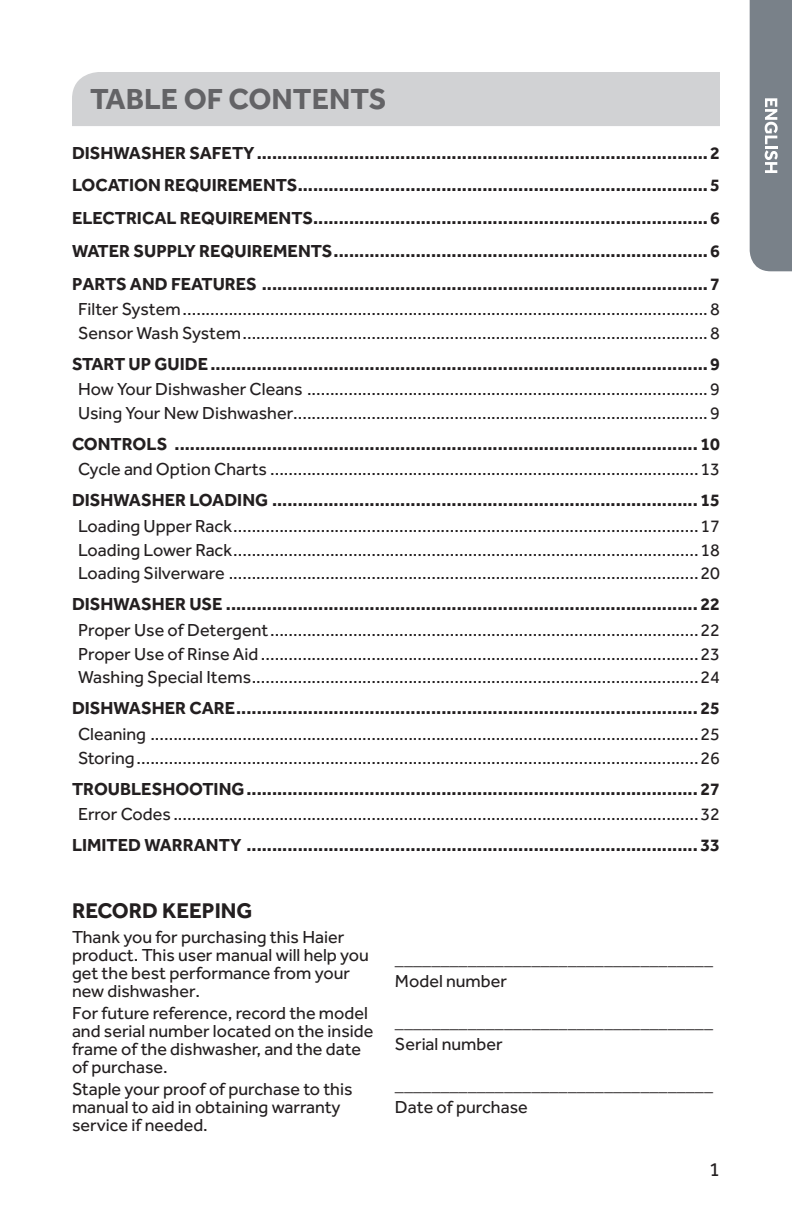
<style>
.page{position:relative;width:792px;height:1224px;background:#fff}
.page>*{position:absolute;margin:0;border:0;box-sizing:border-box;transform-origin:0 0}
.t1{font:700 30px "Effra";color:#636366}
.t2{font:700 22px "Effra";color:#231f20}
.t3{font:20px "Effra";color:#231f20}
.t4{font:18px/18px "Effra";color:#231f20}
.t5{font:700 18px/32.6px "Effra";color:#231f20;text-align:justify}
</style>
<div class="page">
<div style="left:750px;top:0;width:42px;height:271px;background:#798189"></div>
<div style="left:72px;top:72px;width:648px;height:54px;background:#d1d2d4"></div>
<h1 class="t1" style="left:90px;top:81px;width:298px">TABLE OF CONTENTS</h1>
<p class="t5" style="left:72px;top:136px;width:650px">DISHWASHER SAFETY........................................................................................2<br>LOCATION REQUIREMENTS................................................................................5<br>ELECTRICAL REQUIREMENTS.............................................................................6<br>WATER SUPPLY REQUIREMENTS.........................................................................6<br>PARTS AND FEATURES .......................................................................................7</p>
<p class="t4" style="left:78px;top:297px;width:643px;line-height:23.8px">Filter System..................................................................................................................8<br>Sensor Wash System.....................................................................................................8</p>
<p class="t5" style="left:72px;top:347px;width:650px">START UP GUIDE.................................................................................................9</p>
<p class="t4" style="left:78px;top:377px;width:643px;line-height:23.8px">How Your Dishwasher Cleans .......................................................................................9<br>Using Your New Dishwasher..........................................................................................9</p>
<p class="t5" style="left:72px;top:427px;width:649px">CONTROLS ...................................................................................................... 10</p>
<p class="t4" style="left:78px;top:460px;width:643px">Cycle and Option Charts .............................................................................................13</p>
<p class="t5" style="left:72px;top:484px;width:649px">DISHWASHER LOADING ................................................................................... 15</p>
<p class="t4" style="left:78px;top:514px;width:643px;line-height:23.8px;text-align:justify">Loading Upper Rack.....................................................................................................17<br>Loading Lower Rack.....................................................................................................18<br>Loading Silverware ......................................................................................................20</p>
<p class="t5" style="left:72px;top:588px;width:649px">DISHWASHER USE ............................................................................................ 22</p>
<p class="t4" style="left:78px;top:618px;width:643px;line-height:23.8px;text-align:justify">Proper Use of Detergent.............................................................................................22<br>Proper Use of Rinse Aid ...............................................................................................23<br>Washing Special Items.................................................................................................24</p>
<p class="t5" style="left:72px;top:692px;width:649px">DISHWASHER CARE.......................................................................................... 25</p>
<p class="t4" style="left:78px;top:722px;width:643px;line-height:23.8px">Cleaning .......................................................................................................................25<br>Storing..........................................................................................................................26</p>
<p class="t5" style="left:72px;top:772px;width:649px">TROUBLESHOOTING........................................................................................ 27</p>
<p class="t4" style="left:78px;top:805px;width:643px">Error Codes ..................................................................................................................32</p>
<p class="t5" style="left:72px;top:828px;width:649px">LIMITED WARRANTY ........................................................................................ 33</p>
<p class="t2" style="left:72px;top:897px;width:182px">RECORD KEEPING</p>
<p class="t4" style="left:72px;top:928px;width:298px">Thank you for purchasing this Haier product. This user manual will help you get the best performance from your new dishwasher.</p>
<p class="t4" style="left:72px;top:1004px;width:303px">For future reference, record the model and serial number located on the inside frame of the dishwasher, and the date of purchase.</p>
<p class="t4" style="left:72px;top:1080px;width:282px">Staple your proof of purchase to this manual to aid in obtaining warranty service if needed.</p>
<p class="t4" style="left:395px;top:948px;width:320px;line-height:22px">___________________________________<br>Model number</p>
<p class="t4" style="left:395px;top:1011px;width:320px;line-height:22px">___________________________________<br>Serial number</p>
<p class="t4" style="left:395px;top:1074px;width:320px;line-height:22px">___________________________________<br>Date of purchase</p>
<p class="t3" style="left:709px;top:1157px;width:12px">1</p>
</div>
